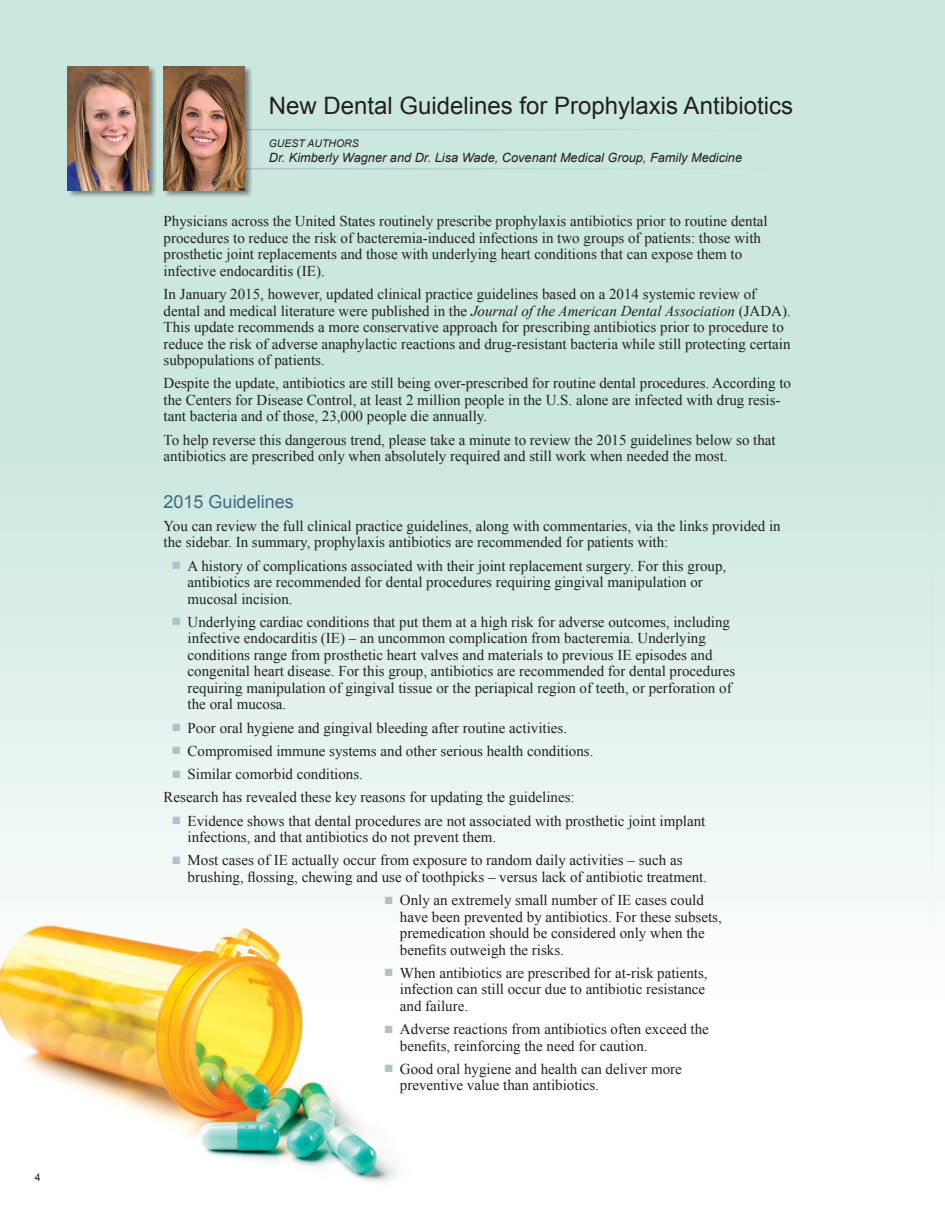
<style>
.page{position:relative;width:945px;height:1215px;background:#fff}
.page>*{position:absolute;margin:0;border:0;box-sizing:border-box;transform-origin:0 0}
.t1{font:24px "Arial";color:#231f20}
.t2{font:18px "Arial";color:#456680}
.t3{font:15px/16.5px "Times New Roman";color:#231f20}
.t4{font:italic 12.75px "Arial";color:#231f20}
.t5{font:italic 10.5px "Arial";color:#231f20}
.t6{font:10.5px "Arial";color:#231f20}
.s1{font-style:italic}
.s2{color:#b1c0c9}
</style>
<div class="page">
<div style="left:0;top:0;width:932px;height:997px;background:linear-gradient(to bottom,#bde1d8,#f4faf8)"></div>
<svg style="left:932px;top:0;width:13px;height:892px;background:#d4ebe6"></svg>
<div style="left:243px;top:129px;width:539px;height:40px;border:2px solid #b1c0c9"></div>
<div style="left:67px;top:65px;width:90px;height:134px;background:#231f20;opacity:.5"></div>
<img style="left:68px;top:66px;width:80px;height:124px">
<div style="left:163px;top:65px;width:90px;height:134px;background:#231f20;opacity:.5"></div>
<img style="left:164px;top:66px;width:81px;height:124px">
<img style="left:0;top:899px;width:416px;height:283px">
<p class="t6" style="left:35px;top:1170px;width:7px">4</p>
<h1 class="t1" style="left:269px;top:90px;width:526px">New Dental Guidelines for Prophylaxis Antibiotics</h1>
<p class="t5" style="left:269px;top:137px;width:17px">GUEST</p>
<p class="t5" style="left:308px;top:137px;width:16px">AUTHORS</p>
<p class="t4" style="left:269px;top:149px;width:475px">Dr. Kimberly Wagner and Dr. Lisa Wade, Covenant Medical Group, Family Medicine</p>
<p class="t3" style="left:164px;top:213px;width:606px">Physicians across the United States routinely prescribe prophylaxis antibiotics prior to routine dental procedures to reduce the risk of bacteremia-induced infections in two groups of patients: those with prosthetic joint replacements and those with underlying heart conditions that can expose them to infective endocarditis (IE).</p>
<p class="t3" style="left:164px;top:286px;width:629px">In January 2015, however, updated clinical practice guidelines based on a 2014 systemic review of dental and medical literature were published in the <span class="s1">Journal of the American Dental Association</span> (JADA).<br>This update recommends a more conservative approach for prescribing antibiotics prior to procedure to reduce the risk of adverse anaphylactic reactions and drug-resistant bacteria while still protecting certain subpopulations of patients.</p>
<p class="t3" style="left:164px;top:375px;width:629px">Despite the update, antibiotics are still being over-prescribed for routine dental procedures. According to the Centers for Disease Control, at least 2 million people in the U.S. alone are infected with drug resis&shy;tant bacteria and of those, 23,000 people die annually.</p>
<p class="t3" style="left:164px;top:431px;width:614px">To help reverse this dangerous trend, please take a minute to review the 2015 guidelines below so that antibiotics are prescribed only when absolutely required and still work when needed the most.</p>
<p class="t2" style="left:164px;top:490px;width:132px">2015 Guidelines</p>
<p class="t3" style="left:164px;top:517px;width:619px">You can review the full clinical practice guidelines, along with commentaries, via the links provided in the sidebar. In summary, prophylaxis antibiotics are recommended for patients with:</p>
<p class="t3" style="left:188px;top:557px;width:540px;text-indent:-15px"><span class="s2">■</span> A history of complications associated with their joint replacement surgery. For this group, antibiotics are recommended for dental procedures requiring gingival manipulation or mucosal incision.</p>
<p class="t3" style="left:188px;top:613px;width:549px;text-indent:-15px"><span class="s2">■</span> Underlying cardiac conditions that put them at a high risk for adverse outcomes, including infective endocarditis (IE) – an uncommon complication from bacteremia. Underlying conditions range from prosthetic heart valves and materials to previous IE episodes and congenital heart disease. For this group, antibiotics are recommended for dental procedures requiring manipulation of gingival tissue or the periapical region of teeth, or perforation of the oral mucosa.</p>
<p class="t3" style="left:173px;top:719px;width:396px"><span class="s2">■</span> Poor oral hygiene and gingival bleeding after routine activities.</p>
<p class="t3" style="left:173px;top:742px;width:422px"><span class="s2">■</span> Compromised immune systems and other serious health conditions.</p>
<p class="t3" style="left:164px;top:762px;width:413px;line-height:23.2px;text-indent:9px"><span class="s2">■</span> Similar comorbid conditions.<br>Research has revealed these key reasons for updating the guidelines:</p>
<p class="t3" style="left:188px;top:812px;width:519px;text-indent:-15px"><span class="s2">■</span> Evidence shows that dental procedures are not associated with prosthetic joint implant infections, and that antibiotics do not prevent them.</p>
<p class="t3" style="left:188px;top:852px;width:521px;text-indent:-15px"><span class="s2">■</span> Most cases of IE actually occur from exposure to random daily activities – such as brushing, flossing, chewing and use of toothpicks – versus lack of antibiotic treatment.</p>
<p class="t3" style="left:400px;top:892px;width:324px;text-indent:-15px"><span class="s2">■</span> Only an extremely small number of IE cases could have been prevented by antibiotics. For these subsets, premedication should be considered only when the benefits outweigh the risks.</p>
<p class="t3" style="left:400px;top:964px;width:309px;text-indent:-15px"><span class="s2">■</span> When antibiotics are prescribed for at-risk patients, infection can still occur due to antibiotic resistance and failure.</p>
<p class="t3" style="left:400px;top:1021px;width:311px;text-indent:-15px"><span class="s2">■</span> Adverse reactions from antibiotics often exceed the benefits, reinforcing the need for caution.</p>
<p class="t3" style="left:400px;top:1060px;width:284px;text-indent:-15px"><span class="s2">■</span> Good oral hygiene and health can deliver more preventive value than antibiotics.</p>
</div>
